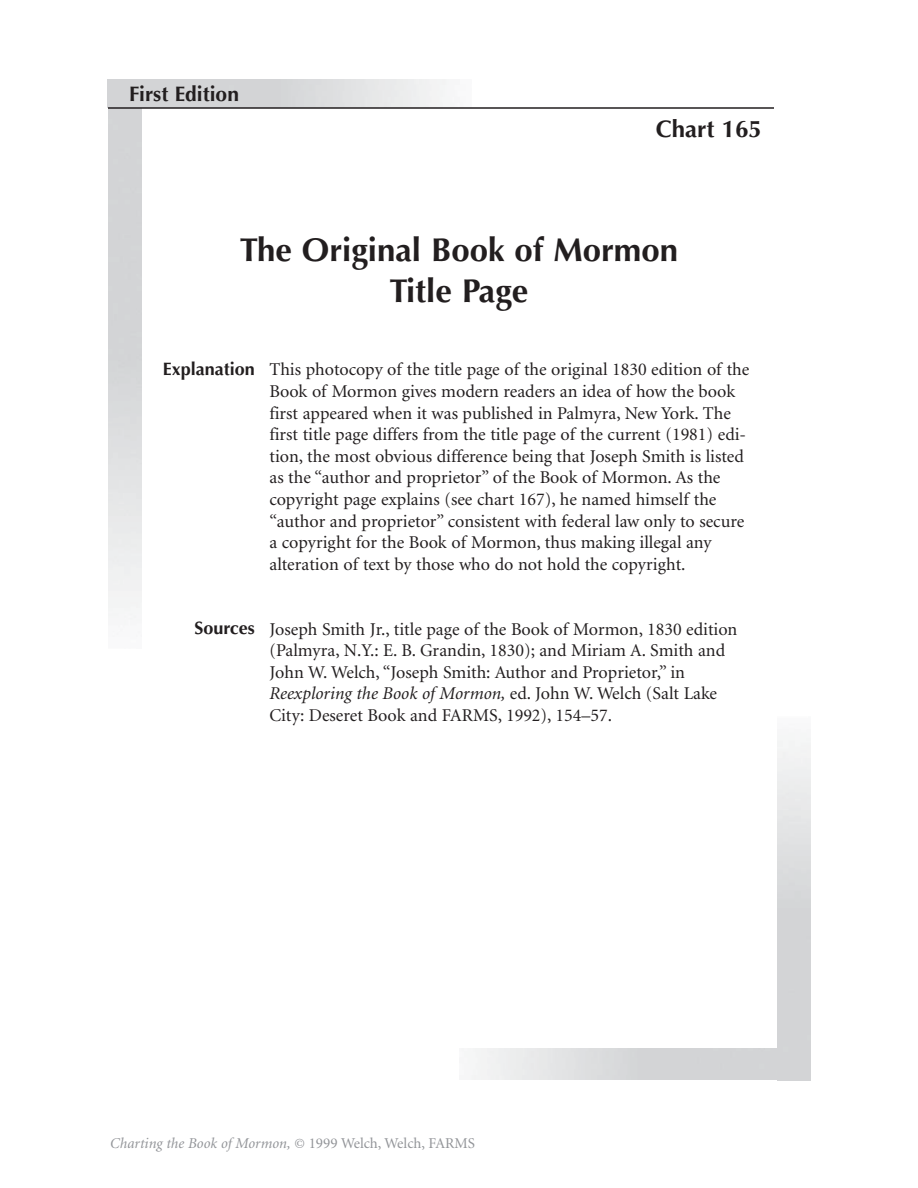
<style>
.page{position:relative;width:918px;height:1188px;background:#fff}
.page>*{position:absolute;margin:0;border:0;box-sizing:border-box;transform-origin:0 0}
.t1{font:700 33px/40.5px "Optima";color:#221e1f;text-align:center}
.t2{font:700 24px "Optima";color:#221e1f}
.t3{font:700 21px "Optima";color:#221e1f}
.t4{font:18px/21.6px "Minion";color:#221e1f}
.t5{font:700 18px "Optima";color:#221e1f}
.t6{font:italic 15px "Minion";color:#929498}
.s1{font-style:italic}
.s2{font-style:normal}
</style>
<div class="page">
<hr style="left:108px;top:107px;width:666px;height:2px;background:#221e1f">
<p class="t3" style="left:129px;top:85px;width:112px">First Edition</p>
<h2 class="t2" style="left:656px;top:118px;width:108px">Chart 165</h2>
<h1 class="t1" style="left:240px;top:233px;width:440px">The Original Book of Mormon<br>Title Page</h1>
<p class="t5" style="left:163px;top:361px;width:94px">Explanation</p>
<p class="t4" style="left:270px;top:360px;width:481px">This photocopy of the title page of the original 1830 edition of the Book of Mormon gives modern readers an idea of how the book first appeared when it was published in Palmyra, New York. The first title page differs from the title page of the current (1981) edi&shy;tion, the most obvious difference being that Joseph Smith is listed as the “author and proprietor” of the Book of Mormon. As the copyright page explains (see chart 167), he named himself the “author and proprietor” consistent with federal law only to secure a copyright for the Book of Mormon, thus making illegal any alteration of text by those who do not hold the copyright.</p>
<p class="t5" style="left:195px;top:621px;width:62px">Sources</p>
<p class="t4" style="left:270px;top:620px;width:469px">Joseph Smith Jr., title page of the Book of Mormon, 1830 edition (Palmyra, N.Y.: E. B. Grandin, 1830); and Miriam A. Smith and John W. Welch, “Joseph Smith: Author and Proprietor,” in <span class="s1">Reexploring the Book of Mormon,</span> ed. John W. Welch (Salt Lake City: Deseret Book and FARMS, 1992), 154–57.</p>
<p class="t6" style="left:110px;top:1137px;width:366px">Charting the Book of Mormon, <span class="s2">© 1999 Welch, Welch, FARMS</span></p>
</div>
